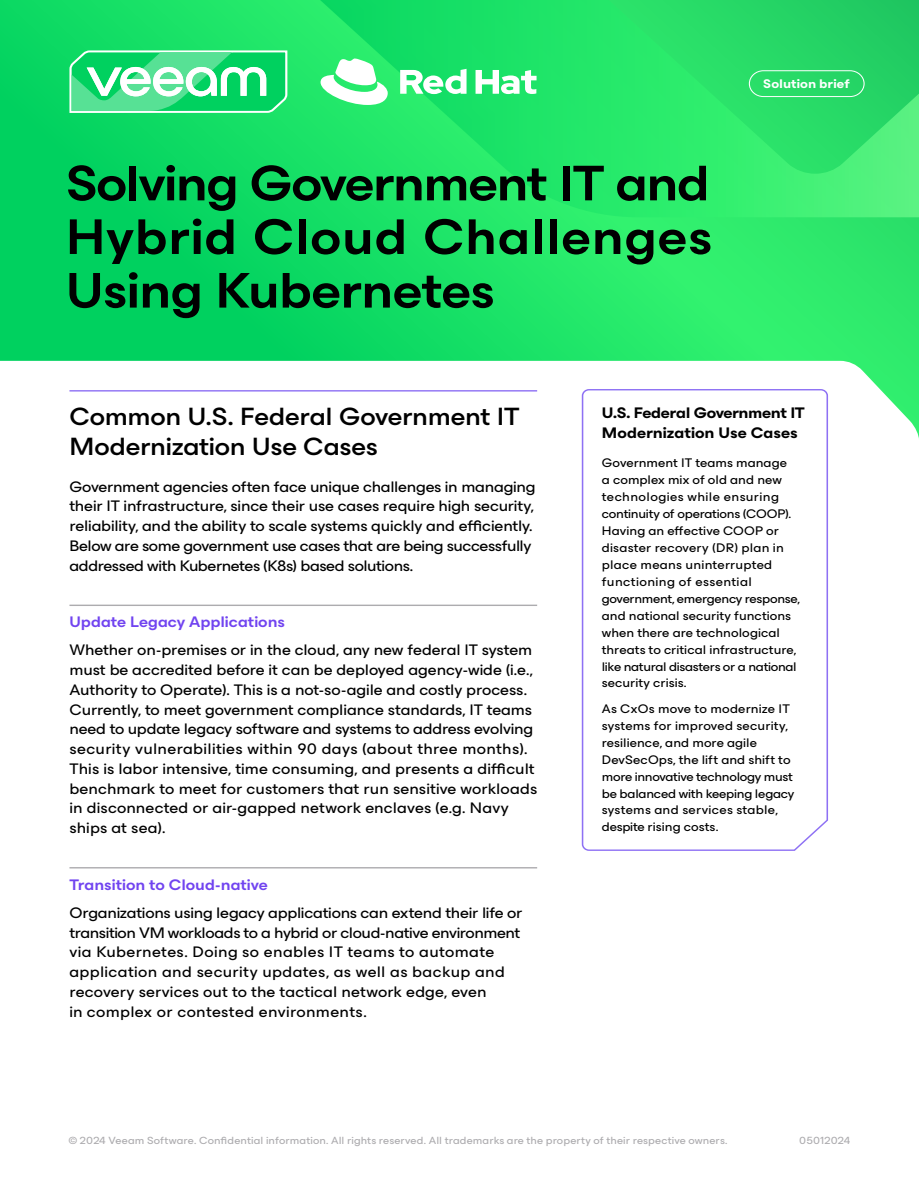
<style>
.page{position:relative;width:919px;height:1188px;background:#fff}
.page>*{position:absolute;margin:0;border:0;box-sizing:border-box;transform-origin:0 0}
.t1{font:600 50.85px/53.6px "ES Build Neutral";letter-spacing:-.01em;color:#000;text-align:justify;scale:1.09 1}
.t2{font:500 25.35px/29.7px "ES Build Neutral";letter-spacing:-.01em;color:#000;scale:1.09 1}
.t3{font:15.45px/19.8px "ES Build Neutral";letter-spacing:-.005em;color:#000;scale:1.09 1}
.t4{font:600 15.45px "ES Build Neutral";color:#7144f0;scale:1.09 1}
.t5{font:700 15.45px/19.8px "ES Build Neutral";letter-spacing:-.01em;color:#000;scale:1.09 1}
.t6{font:12.75px/17px "ES Build Neutral";letter-spacing:.005em;color:#000;scale:1.09 1}
.t7{font:700 12.75px "ES Build Neutral";letter-spacing:.005em;color:#fff;scale:1.09 1}
.t8{font:10.65px "ES Build Neutral";letter-spacing:.01em;color:#adacaf;scale:1.09 1}
</style>
<div class="page">
<svg style="left:0;top:0;width:918px;height:435px"></svg>
<svg style="left:308px;top:0;width:610px;height:217px;background:#27e46a"></svg>
<svg style="left:68px;top:49px;width:220px;height:65px"></svg>
<svg style="left:747px;top:70px;width:117px;height:28px;background:#38dc72"></svg>
<hr style="left:69px;top:390px;width:468px;height:2px;background:#8e71f4">
<hr style="left:69px;top:605px;width:468px;height:1px;background:#adacaf">
<hr style="left:69px;top:867px;width:468px;height:2px;background:#adacaf">
<svg style="left:580px;top:388px;width:248px;height:463px"></svg>
<svg style="left:400px;top:69px;width:136px;height:25px"></svg>
<svg style="left:320px;top:59px;width:67px;height:46px"></svg>
<h1 class="t1" style="left:66px;top:151px;width:594px">Solving Government IT and Hybrid Cloud Challenges Using Kubernetes</h1>
<p class="t7" style="left:762px;top:73px;width:81px">Solution brief</p>
<h2 class="t2" style="left:69px;top:399px;width:414px">Common U.S. Federal Government IT<br>Modernization Use Cases</h2>
<p class="t3" style="left:69px;top:475px;width:429px">Government agencies often face unique challenges in managing their IT infrastructure, since their use cases require high security, reliability, and the ability to scale systems quickly and efficiently.<br>Below are some government use cases that are being successfully addressed with Kubernetes (K8s) based solutions.</p>
<p class="t4" style="left:69px;top:610px;width:199px">Update Legacy Applications</p>
<p class="t3" style="left:69px;top:639px;width:430px">Whether on-premises or in the cloud, any new federal IT system must be accredited before it can be deployed agency-wide (i.e., Authority to Operate). This is a not-so-agile and costly process.<br>Currently, to meet government compliance standards, IT teams need to update legacy software and systems to address evolving security vulnerabilities within 90 days (about three months).<br>This is labor intensive, time consuming, and presents a difficult benchmark to meet for customers that run sensitive workloads in disconnected or air-gapped network enclaves (e.g. Navy ships at sea).</p>
<p class="t4" style="left:69px;top:872px;width:183px">Transition to Cloud-native</p>
<p class="t3" style="left:69px;top:901px;width:417px">Organizations using legacy applications can extend their life or transition VM workloads to a hybrid or cloud-native environment via Kubernetes. Doing so enables IT teams to automate application and security updates, as well as backup and recovery services out to the tactical network edge, even<br>in complex or contested environments.</p>
<p class="t5" style="left:601px;top:401px;width:187px">U.S. Federal Government IT<br>Modernization Use Cases</p>
<p class="t6" style="left:601px;top:453px;width:183px">Government IT teams manage<br>a complex mix of old and new technologies while ensuring continuity of operations (COOP).<br>Having an effective COOP or disaster recovery (DR) plan in place means uninterrupted functioning of essential government, emergency response, and national security functions when there are technological threats to critical infrastructure, like natural disasters or a national security crisis.</p>
<p class="t6" style="left:601px;top:699px;width:178px">As CxOs move to modernize IT systems for improved security, resilience, and more agile<br>DevSecOps, the lift and shift to more innovative technology must be balanced with keeping legacy systems and services stable, despite rising costs.</p>
<p class="t8" style="left:68px;top:1132px;width:606px">© 2024 Veeam Software. Confidential information. All rights reserved. All trademarks are the property of their respective owners.</p>
<p class="t8" style="left:798px;top:1132px;width:48px">05012024</p>
</div>
